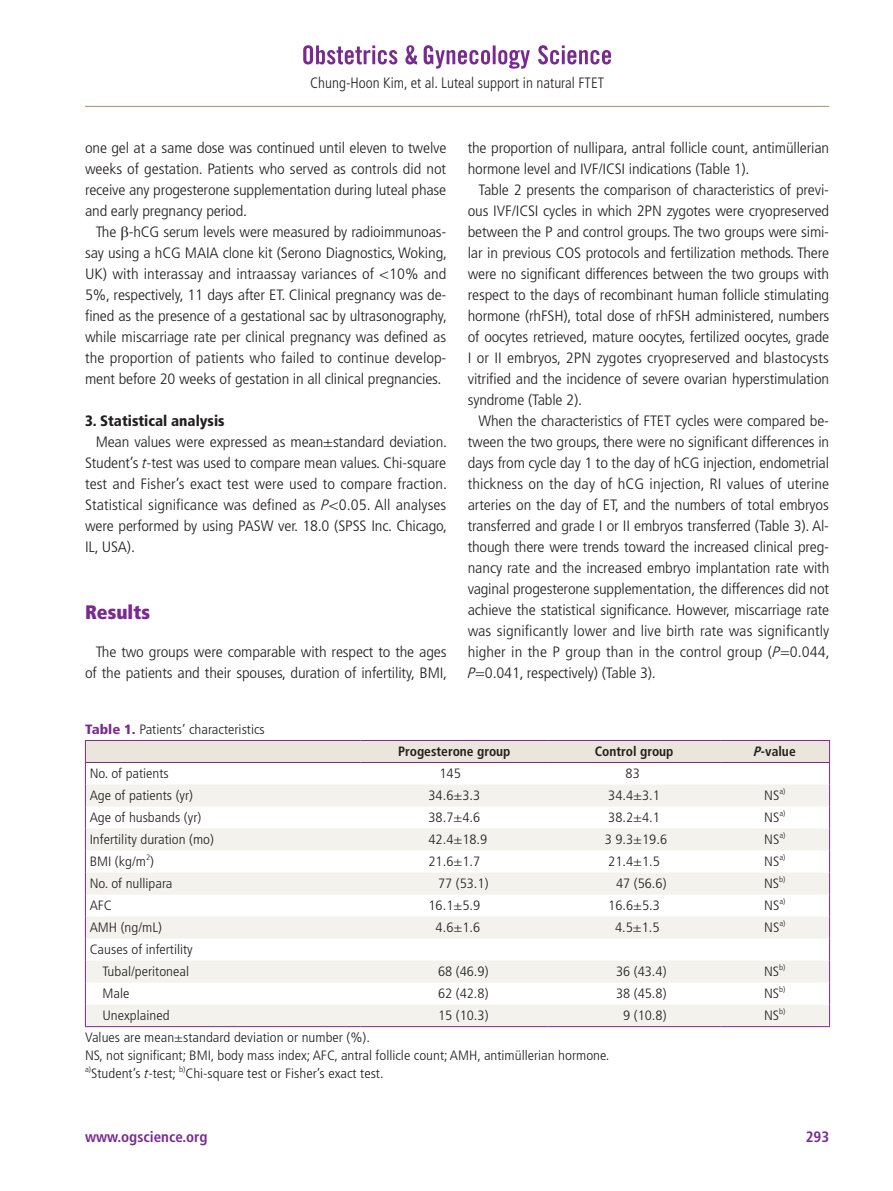
<style>
.page{position:relative;width:893px;height:1191px;background:#fff}
.page>*{position:absolute;margin:0;border:0;box-sizing:border-box;transform-origin:0 0}
.서론_영문{font:900 condensed 19.5px "Frutiger LT Std";color:#792a91}
.본문_영문{font:300 condensed 15px/21px "Frutiger LT Std";letter-spacing:-.01em;color:#231f20;text-align:justify;scale:1.1 1}
.머리말1{font:300 condensed 15px "Frutiger LT Std";color:#231f20}
._1{font:900 condensed 15px "Frutiger LT Std";color:#231f20}
.t1{font:700 condensed 15px "Frutiger LT Std";color:#792a91}
.표내용{font:300 condensed 13.5px "Frutiger LT Std";color:#231f20;scale:1.1 1}
.표_설명{font:300 condensed 13.5px "Frutiger LT Std";color:#231f20;scale:1.1 1}
.표머리{font:700 condensed 13.5px "Frutiger LT Std";color:#231f20}
.표내용-2{font:300 condensed 7.8px "Frutiger LT Std";color:#231f20;scale:1.1 1}
.표_설명-2{font:300 condensed 7.8px "Frutiger LT Std";color:#231f20;scale:1.1 1}
.s1{font-family:"Times New Roman";font-weight:400;font-stretch:normal}
.s2{font-style:italic}
.s3{font-weight:900;color:#792a91}
</style>
<div class="page">
<hr style="left:85px;top:106px;width:744px;height:1px;background:#ad9676">
<svg style="left:538px;top:45px;width:73px;height:19px"></svg>
<svg style="left:424px;top:45px;width:106px;height:24px"></svg>
<svg style="left:303px;top:45px;width:114px;height:19px"></svg>
<svg style="left:85px;top:740px;width:745px;height:286px"></svg>
<hr style="left:85px;top:1026px;width:276px;height:1px;background:#792a91">
<hr style="left:361px;top:1026px;width:187px;height:1px;background:#792a91">
<hr style="left:548px;top:1026px;width:172px;height:1px;background:#792a91">
<hr style="left:720px;top:1026px;width:110px;height:1px;background:#792a91">
<p class="머리말1" style="left:310px;top:74px;width:295px">Chung-Hoon Kim, et al. Luteal support in natural FTET</p>
<p class="본문_영문" style="left:85px;top:137px;width:330px">one gel at a same dose was continued until eleven to twelve weeks of gestation. Patients who served as controls did not receive any progesterone supplementation during luteal phase and early pregnancy period.</p>
<p class="본문_영문" style="left:85px;top:221px;width:331px;text-indent:11px">The <span class="s1">β</span>-hCG serum levels were measured by radioimmunoas&shy;say using a hCG MAIA clone kit (Serono Diagnostics, Woking, UK) with interassay and intraassay variances of &lt;10% and 5%, respectively, 11 days after ET. Clinical pregnancy was de&shy;fined as the presence of a gestational sac by ultrasonography, while miscarriage rate per clinical pregnancy was defined as the proportion of patients who failed to continue develop&shy;ment before 20 weeks of gestation in all clinical pregnancies.</p>
<p class="_1" style="left:85px;top:412px;width:141px">3. Statistical analysis</p>
<p class="본문_영문" style="left:85px;top:431px;width:331px;text-indent:11px">Mean values were expressed as mean±standard deviation.<br>Student’s <span class="s2">t</span>-test was used to compare mean values. Chi-square test and Fisher’s exact test were used to compare fraction.<br>Statistical significance was defined as <span class="s2">P</span>&lt;0.05. All analyses were performed by using PASW ver. 18.0 (SPSS Inc. Chicago, IL, USA).</p>
<p class="서론_영문" style="left:85px;top:600px;width:66px">Results</p>
<p class="본문_영문" style="left:85px;top:641px;width:331px;text-align:right">The two groups were comparable with respect to the ages of the patients and their spouses, duration of infertility, BMI,</p>
<p class="표_설명" style="left:85px;top:721px;width:165px"><span class="s3">Table 1.</span> Patients’ characteristics</p>
<p class="본문_영문" style="left:468px;top:137px;width:330px">the proportion of nullipara, antral follicle count, antimüllerian hormone level and IVF/ICSI indications (Table 1).</p>
<p class="본문_영문" style="left:468px;top:179px;width:330px;text-indent:11px">Table 2 presents the comparison of characteristics of previ&shy;ous IVF/ICSI cycles in which 2PN zygotes were cryopreserved between the P and control groups. The two groups were simi&shy;lar in previous COS protocols and fertilization methods. There were no significant differences between the two groups with respect to the days of recombinant human follicle stimulating hormone (rhFSH), total dose of rhFSH administered, numbers of oocytes retrieved, mature oocytes, fertilized oocytes, grade I or II embryos, 2PN zygotes cryopreserved and blastocysts vitrified and the incidence of severe ovarian hyperstimulation syndrome (Table 2).</p>
<p class="본문_영문" style="left:466px;top:410px;width:332px;text-indent:12px">When the characteristics of FTET cycles were compared be&shy;tween the two groups, there were no significant differences in days from cycle day 1 to the day of hCG injection, endometrial thickness on the day of hCG injection, RI values of uterine arteries on the day of ET, and the numbers of total embryos transferred and grade I or II embryos transferred (Table 3). Al&shy;though there were trends toward the increased clinical preg&shy;nancy rate and the increased embryo implantation rate with vaginal progesterone supplementation‚ the differences did not achieve the statistical significance. However, miscarriage rate was significantly lower and live birth rate was significantly higher in the P group than in the control group (<span class="s2">P</span>=0.044, <span class="s2">P</span>=0.041, respectively) (Table 3).</p>
<p class="표머리" style="left:398px;top:743px;width:114px">Progesterone group</p>
<p class="표머리" style="left:595px;top:743px;width:80px">Control group</p>
<p class="표머리" style="left:753px;top:743px;width:44px"><span class="s2">P</span>-value</p>
<p class="표내용" style="left:90px;top:765px;width:74px">No. of patients</p>
<p class="표내용" style="left:439px;top:765px;width:21px">145</p>
<p class="표내용" style="left:626px;top:765px;width:14px">83</p>
<p class="표내용" style="left:90px;top:787px;width:95px">Age of patients (yr)</p>
<p class="표내용" style="left:428px;top:787px;width:48px">34.6±3.3</p>
<p class="표내용" style="left:608px;top:787px;width:48px">34.4±3.1</p>
<p class="표내용" style="left:764px;top:787px;width:15px">NS</p>
<p class="표내용-2" style="left:779px;top:786px;width:7px">a)</p>
<p class="표내용" style="left:90px;top:809px;width:103px">Age of husbands (yr)</p>
<p class="표내용" style="left:428px;top:809px;width:48px">38.7±4.6</p>
<p class="표내용" style="left:608px;top:809px;width:48px">38.2±4.1</p>
<p class="표내용" style="left:764px;top:809px;width:15px">NS</p>
<p class="표내용-2" style="left:779px;top:808px;width:7px">a)</p>
<p class="표내용" style="left:90px;top:831px;width:115px">Infertility duration (mo)</p>
<p class="표내용" style="left:428px;top:831px;width:55px">42.4±18.9</p>
<p class="표내용" style="left:605px;top:831px;width:58px">3 9.3±19.6</p>
<p class="표내용" style="left:764px;top:831px;width:15px">NS</p>
<p class="표내용-2" style="left:779px;top:830px;width:7px">a)</p>
<p class="표내용" style="left:90px;top:853px;width:60px">BMI (kg/m )</p>
<p class="표내용-2" style="left:146px;top:852px;width:5px">2</p>
<p class="표내용" style="left:428px;top:853px;width:48px">21.6±1.7</p>
<p class="표내용" style="left:608px;top:853px;width:48px">21.4±1.5</p>
<p class="표내용" style="left:764px;top:853px;width:15px">NS</p>
<p class="표내용-2" style="left:779px;top:852px;width:7px">a)</p>
<p class="표내용" style="left:90px;top:875px;width:77px">No. of nullipara</p>
<p class="표내용" style="left:438px;top:875px;width:47px">77 (53.1)</p>
<p class="표내용" style="left:616px;top:875px;width:47px">47 (56.6)</p>
<p class="표내용" style="left:764px;top:875px;width:15px">NS</p>
<p class="표내용-2" style="left:779px;top:874px;width:7px">b)</p>
<p class="표내용" style="left:90px;top:897px;width:22px">AFC</p>
<p class="표내용" style="left:428px;top:897px;width:48px">16.1±5.9</p>
<p class="표내용" style="left:608px;top:897px;width:48px">16.6±5.3</p>
<p class="표내용" style="left:764px;top:897px;width:15px">NS</p>
<p class="표내용-2" style="left:779px;top:896px;width:7px">a)</p>
<p class="표내용" style="left:90px;top:919px;width:67px">AMH (ng/mL)</p>
<p class="표내용" style="left:436px;top:919px;width:42px">4.6±1.6</p>
<p class="표내용" style="left:615px;top:919px;width:42px">4.5±1.5</p>
<p class="표내용" style="left:764px;top:919px;width:15px">NS</p>
<p class="표내용-2" style="left:779px;top:918px;width:7px">a)</p>
<p class="표내용" style="left:90px;top:941px;width:95px">Causes of infertility</p>
<p class="표내용" style="left:102px;top:963px;width:80px">Tubal/peritoneal</p>
<p class="표내용" style="left:438px;top:963px;width:47px">68 (46.9)</p>
<p class="표내용" style="left:616px;top:963px;width:47px">36 (43.4)</p>
<p class="표내용" style="left:764px;top:963px;width:15px">NS</p>
<p class="표내용-2" style="left:779px;top:962px;width:7px">b)</p>
<p class="표내용" style="left:102px;top:985px;width:26px">Male</p>
<p class="표내용" style="left:438px;top:985px;width:47px">62 (42.8)</p>
<p class="표내용" style="left:616px;top:985px;width:47px">38 (45.8)</p>
<p class="표내용" style="left:764px;top:985px;width:15px">NS</p>
<p class="표내용-2" style="left:779px;top:984px;width:7px">b)</p>
<p class="표내용" style="left:102px;top:1007px;width:63px">Unexplained</p>
<p class="표내용" style="left:438px;top:1007px;width:47px">15 (10.3)</p>
<p class="표내용" style="left:623px;top:1007px;width:41px">9 (10.8)</p>
<p class="표내용" style="left:764px;top:1007px;width:15px">NS</p>
<p class="표내용-2" style="left:779px;top:1006px;width:7px">b)</p>
<p class="표_설명" style="left:85px;top:1030px;width:260px">Values are mean±standard deviation or number (%).</p>
<p class="표_설명" style="left:85px;top:1048px;width:478px">NS, not significant; BMI, body mass index; AFC, antral follicle count; AMH, antimüllerian hormone.</p>
<p class="표_설명-2" style="left:85px;top:1065px;width:7px">a)</p>
<p class="표_설명" style="left:91px;top:1066px;width:79px">Student’s <span class="s2">t</span>-test;</p>
<p class="표_설명-2" style="left:179px;top:1065px;width:7px">b)</p>
<p class="표_설명" style="left:185px;top:1066px;width:182px">Chi-square test or Fisher’s exact test.</p>
<p class="t1" style="left:85px;top:1128px;width:124px">www.ogscience.org</p>
<p class="t1" style="left:806px;top:1128px;width:25px">293</p>
</div>
